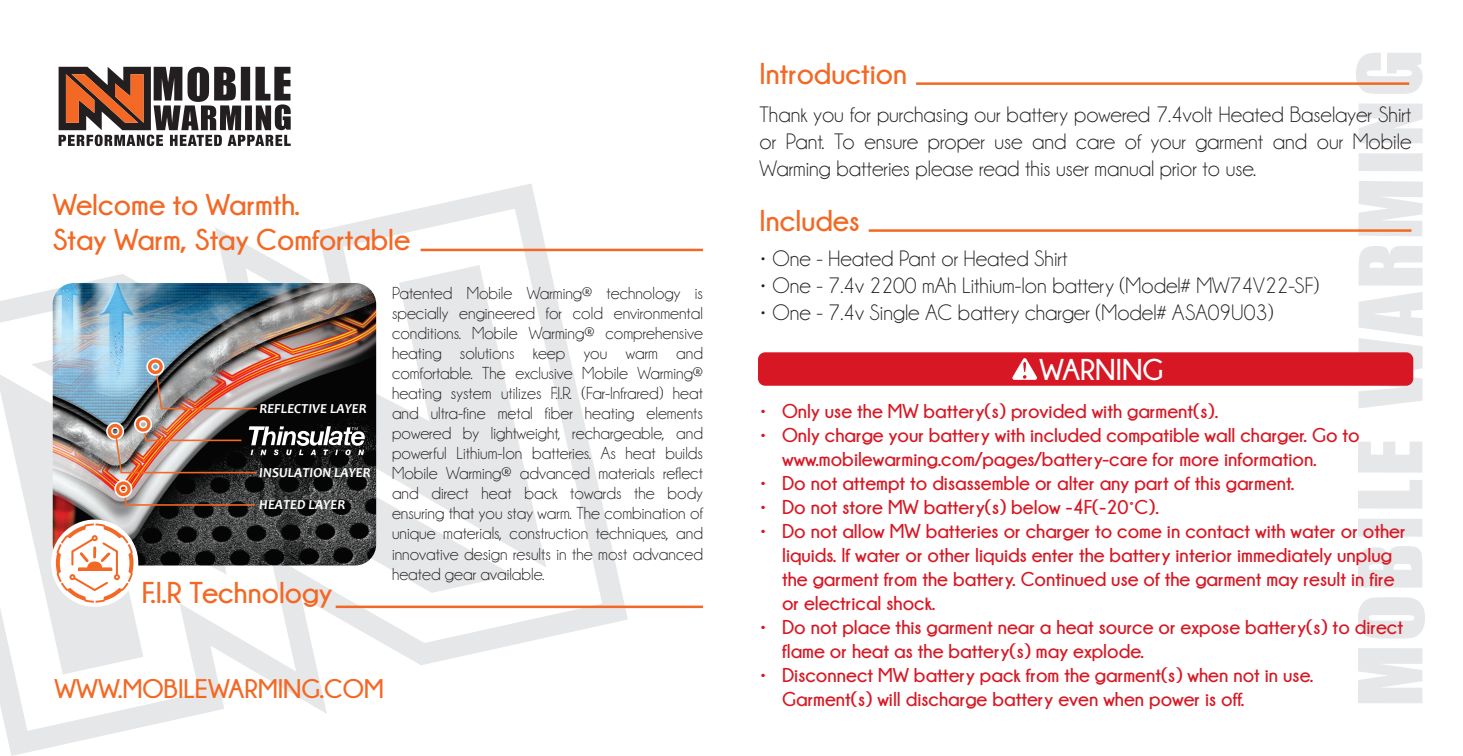
<style>
.page{position:relative;width:1463px;height:756px;background:#fff}
.page>*{position:absolute;margin:0;border:0;box-sizing:border-box;transform-origin:0 0}
.t1{font:700 30px/35px "Champagne&Limousines";color:#f36824}
.t2{font:700 30px "Champagne&Limousines";color:#fff}
.t3{font:700 26.75px "Champagne&Limousines";color:#f36824}
.t4{font:22.5px/27px "Champagne&Limousines";color:#231f20;text-align:justify}
.t5{font:700 20px/24px "Champagne&Limousines";color:#d71824}
.t6{font:17.5px/20px "Champagne&Limousines";color:#231f20;text-align:justify}
.t7{font:italic 700 13.75px "Candara";color:#fff}
</style>
<div class="page">
<svg style="left:1358px;top:442px;width:67px;height:260px"></svg>
<svg style="left:1355px;top:53px;width:67px;height:355px"></svg>
<svg style="left:6px;top:184px;width:622px;height:571px"></svg>
<svg style="left:0;top:208px;width:602px;height:522px"></svg>
<svg style="left:59px;top:67px;width:232px;height:79px"></svg>
<div style="left:758px;top:352px;width:655px;height:33px;background:#d71824;border-radius:7px"></div>
<svg style="left:1012px;top:358px;width:25px;height:21px"></svg>
<img style="left:53px;top:283px;width:323px;height:282px">
<img style="left:66px;top:356px;width:299px;height:150px">
<div style="left:51px;top:519px;width:87px;height:87px;background:#fff;border-radius:50%"></div>
<svg style="left:56px;top:523px;width:77px;height:79px"></svg>
<hr style="left:916px;top:82px;width:493px;height:3px;background:#f36824">
<hr style="left:868px;top:229px;width:543px;height:3px;background:#f36824">
<hr style="left:420px;top:248px;width:283px;height:3px;background:#f36824">
<hr style="left:336px;top:605px;width:367px;height:2px;background:#f36824">
<h1 class="t1" style="left:53px;top:186px;width:359px">Welcome to Warmth.<br>Stay Warm, Stay Comfortable</h1>
<p class="t7" style="left:259px;top:400px;width:109px">REFLECTIVE LAYER</p>
<p class="t7" style="left:259px;top:463px;width:113px">INSULATION LAYER</p>
<p class="t7" style="left:259px;top:495px;width:88px">HEATED LAYER</p>
<h1 class="t1" style="left:142px;top:574px;width:192px">F.I.R Technology</h1>
<p class="t6" style="left:392px;top:283px;width:312px">Patented Mobile Warming® technology is specially engineered for cold environmental conditions. Mobile Warming® comprehensive heating solutions keep you warm and comfortable. The exclusive Mobile Warming® heating system utilizes F.I.R. (Far-Infrared) heat and ultra-fine metal fiber heating elements powered by lightweight, rechargeable, and powerful Lithium-Ion batteries. As heat builds Mobile Warming® advanced materials reflect and direct heat back towards the body ensuring that you stay warm. The combination of unique materials, construction techniques, and innovative design results in the most advanced heated gear available.</p>
<h2 class="t3" style="left:54px;top:673px;width:331px">WWW.MOBILEWARMING.COM</h2>
<h1 class="t1" style="left:759px;top:55px;width:149px">Introduction</h1>
<p class="t4" style="left:759px;top:101px;width:653px">Thank you for purchasing our battery powered 7.4volt Heated Baselayer Shirt or Pant. To ensure proper use and care of your garment and our Mobile Warming batteries please read this user manual prior to use.</p>
<h1 class="t1" style="left:759px;top:203px;width:102px">Includes</h1>
<p class="t4" style="left:759px;top:245px;width:309px">• One - Heated Pant or Heated Shirt</p>
<p class="t4" style="left:759px;top:272px;width:561px">• One - 7.4v 2200 mAh Lithium-Ion battery (Model# MW74V22-SF)</p>
<p class="t4" style="left:759px;top:299px;width:515px">• One - 7.4v Single AC battery charger (Model# ASA09U03)</p>
<p class="t5" style="left:759px;top:398px;width:9px">• •</p>
<p class="t5" style="left:759px;top:470px;width:9px;text-align:justify">• • •</p>
<p class="t5" style="left:759px;top:614px;width:9px">•</p>
<p class="t5" style="left:759px;top:662px;width:9px">•</p>
<h1 class="t2" style="left:1039px;top:352px;width:125px">WARNING</h1>
<p class="t5" style="left:782px;top:398px;width:625px">Only use the MW battery(s) provided with garment(s).<br>Only charge your battery with included compatible wall charger. Go to www.mobilewarming.com/pages/battery-care for more information.<br>Do not attempt to disassemble or alter any part of this garment.<br>Do not store MW battery(s) below -4F(-20˚C).<br>Do not allow MW batteries or charger to come in contact with water or other liquids. If water or other liquids enter the battery interior immediately unplug the garment from the battery. Continued use of the garment may result in fire or electrical shock.<br>Do not place this garment near a heat source or expose battery(s) to direct flame or heat as the battery(s) may explode.<br>Disconnect MW battery pack from the garment(s) when not in use.<br>Garment(s) will discharge battery even when power is off.</p>
</div>
